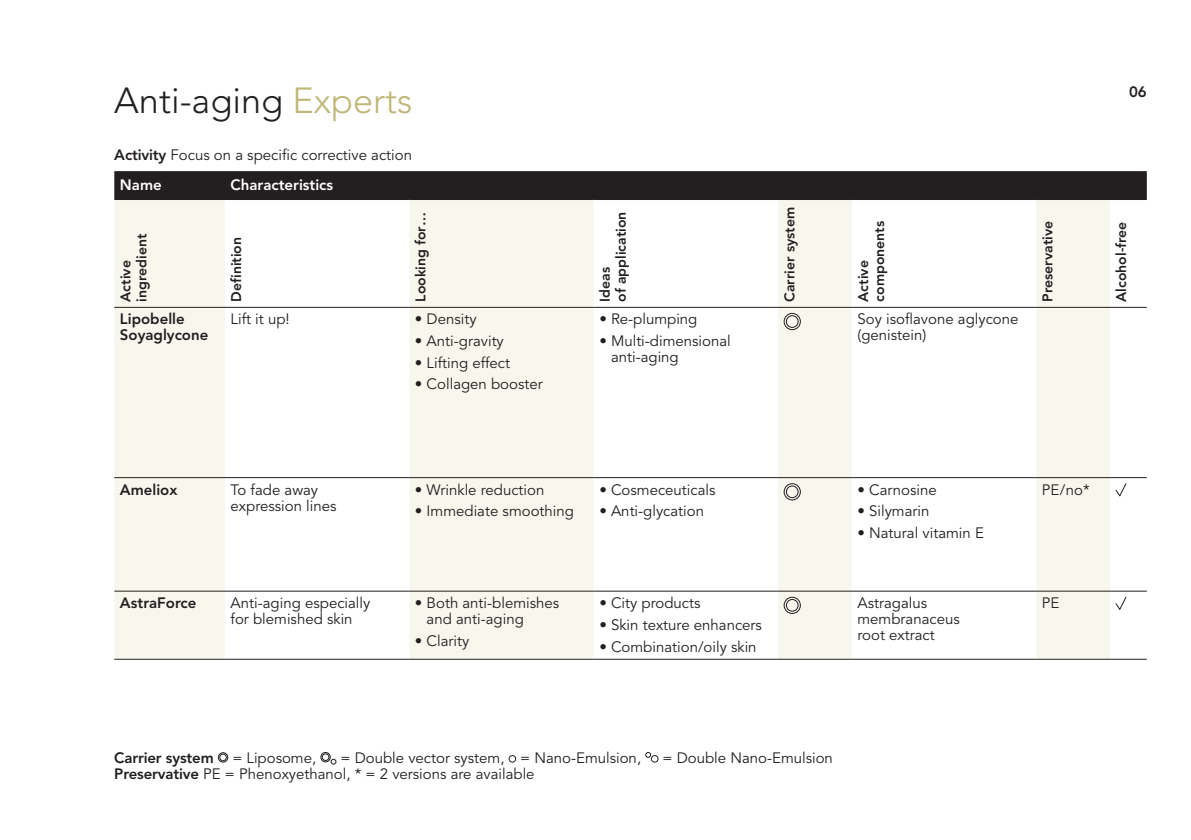
<style>
.page{position:relative;width:1191px;height:840px;background:#fff}
.page>*{position:absolute;margin:0;border:0;box-sizing:border-box;transform-origin:0 0}
.t1{font:300 36px "Avenir LT Std";color:#231f20}
.t2{font:15px/16px "Avenir LT Std";color:#231f20}
.t3{font:800 15px/16px "Avenir LT Std";color:#231f20}
.t4{font:800 15px "Avenir LT Std";color:#fff}
.t5{font:800 14px/16px "Avenir LT Std";color:#231f20}
.s1{color:#bfb678}
.s2{font-weight:800}
.s3{font-weight:400}
</style>
<div class="page">
<svg style="left:217px;top:752px;width:11px;height:10px"></svg>
<svg style="left:320px;top:752px;width:17px;height:12px"></svg>
<div style="left:508px;top:754px;width:8px;height:8px;border:1px solid #231f20;border-radius:50%"></div>
<svg style="left:645px;top:752px;width:13px;height:10px"></svg>
<div style="left:114px;top:171px;width:1032px;height:28px;background:#231f20"></div>
<svg style="left:114px;top:200px;width:995px;height:458px"></svg>
<hr style="left:114px;top:199px;width:111px;height:1px;background:#231f20">
<hr style="left:225px;top:199px;width:184px;height:1px;background:#231f20">
<hr style="left:409px;top:199px;width:184px;height:1px;background:#231f20">
<hr style="left:593px;top:199px;width:185px;height:1px;background:#231f20">
<hr style="left:778px;top:199px;width:73px;height:1px;background:#231f20">
<hr style="left:851px;top:199px;width:185px;height:1px;background:#231f20">
<hr style="left:1036px;top:199px;width:73px;height:1px;background:#231f20">
<hr style="left:1109px;top:199px;width:37px;height:1px;background:#231f20">
<hr style="left:114px;top:307px;width:111px;height:1px;background:#231f20">
<hr style="left:225px;top:307px;width:184px;height:1px;background:#231f20">
<hr style="left:409px;top:307px;width:184px;height:1px;background:#231f20">
<hr style="left:593px;top:307px;width:185px;height:1px;background:#231f20">
<hr style="left:778px;top:307px;width:73px;height:1px;background:#231f20">
<hr style="left:851px;top:307px;width:185px;height:1px;background:#231f20">
<hr style="left:1036px;top:307px;width:73px;height:1px;background:#231f20">
<hr style="left:1109px;top:307px;width:37px;height:1px;background:#231f20">
<hr style="left:114px;top:477px;width:111px;height:1px;background:#231f20">
<hr style="left:225px;top:477px;width:184px;height:1px;background:#231f20">
<hr style="left:409px;top:477px;width:184px;height:1px;background:#231f20">
<hr style="left:593px;top:477px;width:185px;height:1px;background:#231f20">
<hr style="left:778px;top:477px;width:73px;height:1px;background:#231f20">
<hr style="left:851px;top:477px;width:185px;height:1px;background:#231f20">
<hr style="left:1036px;top:477px;width:73px;height:1px;background:#231f20">
<hr style="left:1109px;top:477px;width:37px;height:1px;background:#231f20">
<hr style="left:114px;top:590px;width:111px;height:1px;background:#231f20">
<hr style="left:225px;top:590px;width:184px;height:1px;background:#231f20">
<hr style="left:409px;top:590px;width:184px;height:1px;background:#231f20">
<hr style="left:593px;top:590px;width:185px;height:1px;background:#231f20">
<hr style="left:778px;top:590px;width:73px;height:1px;background:#231f20">
<hr style="left:851px;top:590px;width:185px;height:1px;background:#231f20">
<hr style="left:1036px;top:590px;width:73px;height:1px;background:#231f20">
<hr style="left:1109px;top:590px;width:37px;height:1px;background:#231f20">
<hr style="left:114px;top:658px;width:111px;height:1px;background:#231f20">
<hr style="left:225px;top:658px;width:184px;height:1px;background:#231f20">
<hr style="left:409px;top:658px;width:184px;height:1px;background:#231f20">
<hr style="left:593px;top:658px;width:185px;height:1px;background:#231f20">
<hr style="left:778px;top:658px;width:73px;height:1px;background:#231f20">
<hr style="left:851px;top:658px;width:185px;height:1px;background:#231f20">
<hr style="left:1036px;top:658px;width:73px;height:1px;background:#231f20">
<hr style="left:1109px;top:658px;width:37px;height:1px;background:#231f20">
<svg style="left:783px;top:312px;width:18px;height:18px"></svg>
<svg style="left:783px;top:482px;width:18px;height:18px"></svg>
<svg style="left:1115px;top:483px;width:11px;height:14px"></svg>
<svg style="left:783px;top:596px;width:18px;height:18px"></svg>
<svg style="left:1115px;top:596px;width:11px;height:14px"></svg>
<h1 class="t1" style="left:114px;top:80px;width:299px">Anti-aging <span class="s1">Experts</span></h1>
<p class="t2" style="left:114px;top:147px;width:299px"><span class="s2">Activity</span> Focus on a specific corrective action</p>
<p class="t4" style="left:120px;top:176px;width:43px">Name</p>
<p class="t4" style="left:230px;top:176px;width:104px">Characteristics</p>
<p class="t5" style="left:118px;top:301px;width:69px;rotate:-90deg">Active ingredient</p>
<p class="t5" style="left:228px;top:301px;width:66px;rotate:-90deg">Definition</p>
<p class="t5" style="left:412px;top:301px;width:91px;rotate:-90deg">Looking for…</p>
<p class="t5" style="left:597px;top:301px;width:91px;rotate:-90deg">Ideas<br>of application</p>
<p class="t5" style="left:781px;top:301px;width:96px;rotate:-90deg">Carrier system</p>
<p class="t3" style="left:120px;top:311px;width:90px">Lipobelle<br>Soyaglycone</p>
<p class="t2" style="left:230px;top:311px;width:61px">Lift it up!</p>
<p class="t2" style="left:415px;top:311px;width:63px">• Density</p>
<p class="t2" style="left:415px;top:333px;width:90px">• Anti-gravity</p>
<p class="t2" style="left:415px;top:355px;width:96px">• Lifting effect</p>
<p class="t2" style="left:415px;top:376px;width:129px">• Collagen booster</p>
<p class="t2" style="left:599px;top:311px;width:100px">• Re-plumping</p>
<p class="t2" style="left:611px;top:333px;width:121px;text-indent:-12px">• Multi-dimensional anti-aging</p>
<p class="t3" style="left:120px;top:481px;width:59px">Ameliox</p>
<p class="t2" style="left:230px;top:481px;width:107px">To fade away expression lines</p>
<p class="t2" style="left:415px;top:481px;width:131px">• Wrinkle reduction</p>
<p class="t2" style="left:415px;top:503px;width:160px">• Immediate smoothing</p>
<p class="t2" style="left:599px;top:481px;width:118px">• Cosmeceuticals</p>
<p class="t2" style="left:599px;top:503px;width:106px">• Anti-glycation</p>
<p class="t3" style="left:120px;top:594px;width:78px">AstraForce</p>
<p class="t2" style="left:230px;top:595px;width:141px">Anti-aging especially for blemished skin</p>
<p class="t2" style="left:426px;top:595px;width:134px;text-indent:-12px">• Both anti-blemishes and anti-aging</p>
<p class="t2" style="left:415px;top:632px;width:56px">• Clarity</p>
<p class="t2" style="left:599px;top:595px;width:103px">• City products</p>
<p class="t2" style="left:599px;top:616px;width:164px">• Skin texture enhancers</p>
<p class="t2" style="left:599px;top:638px;width:159px">• Combination/oily skin</p>
<p class="t3" style="left:1128px;top:84px;width:19px">06</p>
<p class="t5" style="left:855px;top:301px;width:82px;rotate:-90deg">Active components</p>
<p class="t5" style="left:1039px;top:301px;width:82px;rotate:-90deg">Preservative</p>
<p class="t5" style="left:1113px;top:301px;width:81px;rotate:-90deg">Alcohol-free</p>
<p class="t2" style="left:857px;top:311px;width:162px">Soy isoflavone aglycone (genistein)</p>
<p class="t2" style="left:857px;top:481px;width:81px">• Carnosine</p>
<p class="t2" style="left:857px;top:503px;width:73px">• Silymarin</p>
<p class="t2" style="left:857px;top:525px;width:128px">• Natural vitamin E</p>
<p class="t2" style="left:1041px;top:481px;width:49px">PE/no*</p>
<p class="t2" style="left:857px;top:595px;width:104px">Astragalus membranaceus root extract</p>
<p class="t2" style="left:1041px;top:595px;width:19px">PE</p>
<p class="t3" style="left:114px;top:748px;width:203px">Carrier system <span class="s3">= Liposome,</span></p>
<p class="t2" style="left:340px;top:749px;width:302px">= Double vector system, = Nano-Emulsion,</p>
<p class="t2" style="left:662px;top:749px;width:172px">= Double Nano-Emulsion</p>
<p class="t2" style="left:114px;top:765px;width:422px"><span class="s2">Preservative</span> PE = Phenoxyethanol, * = 2 versions are available</p>
</div>
